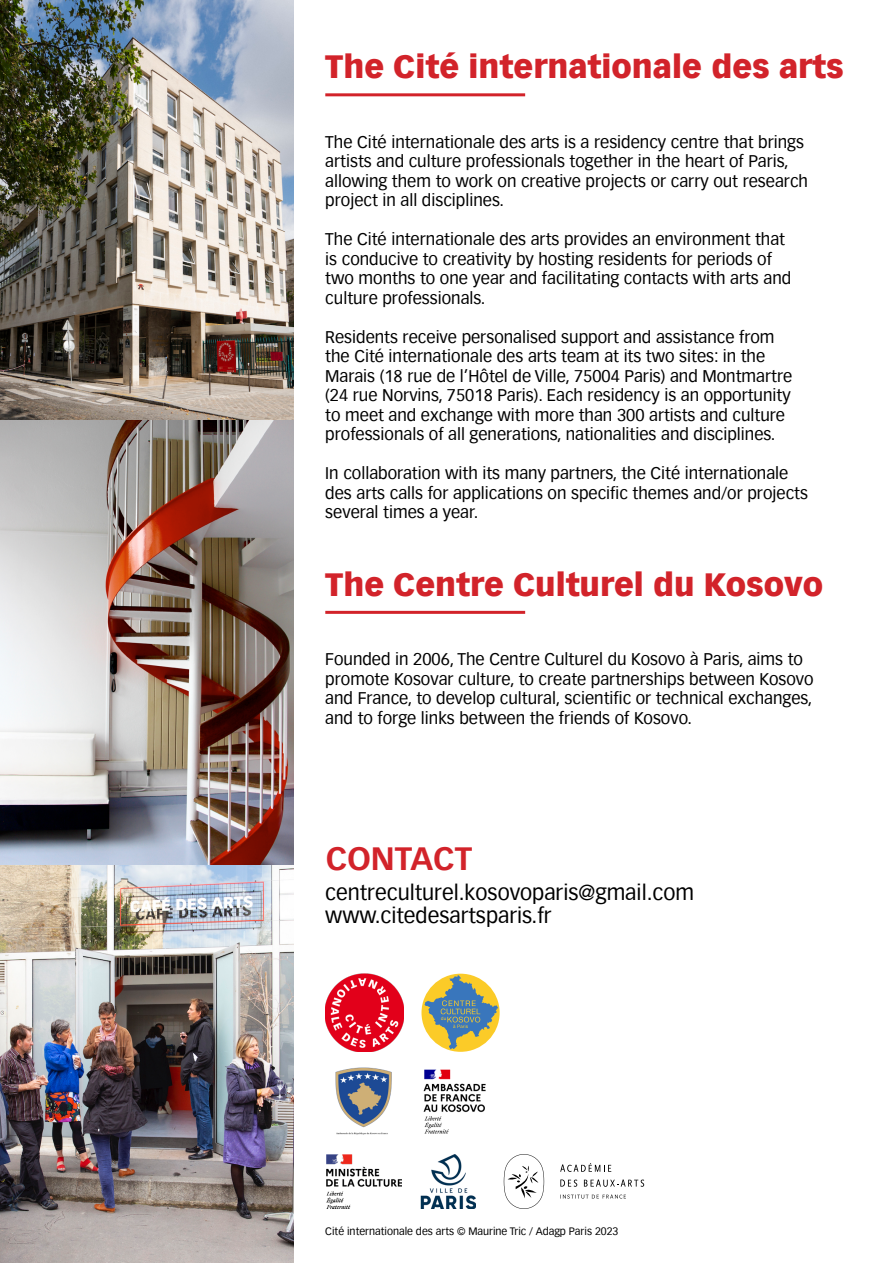
<style>
.page{position:relative;width:893px;height:1263px;background:#fff}
.page>*{position:absolute;margin:0;border:0;box-sizing:border-box;transform-origin:0 0}
.t1{font:900 31.5px "Vectora Com";color:#d2232a}
.t2{font:700 31.5px "Vectora Com";color:#d2232a}
.t3{font:21px/22.5px "Vectora Com";color:#000}
.t4{font:16.5px/19.5px "Vectora Com";color:#000}
.t5{font:10.5px "Vectora Com";color:#000}
</style>
<div class="page">
<hr style="left:325px;top:93px;width:200px;height:3px;background:#d2232a">
<img style="left:0;top:0;width:294px;height:1263px">
<hr style="left:325px;top:611px;width:200px;height:3px;background:#d2232a">
<img style="left:421px;top:1154px;width:55px;height:55px">
<svg style="left:560px;top:1163px;width:51px;height:9px"></svg>
<svg style="left:560px;top:1179px;width:17px;height:8px"></svg>
<svg style="left:584px;top:1179px;width:60px;height:8px"></svg>
<svg style="left:560px;top:1194px;width:66px;height:4px"></svg>
<svg style="left:504px;top:1154px;width:40px;height:55px"></svg>
<img style="left:326px;top:1154px;width:76px;height:54px">
<img style="left:325px;top:974px;width:79px;height:78px">
<svg style="left:421px;top:974px;width:79px;height:78px"></svg>
<svg style="left:424px;top:975px;width:74px;height:74px;background:#a8ae87"></svg>
<img style="left:335px;top:1067px;width:57px;height:68px">
<img style="left:423px;top:1069px;width:63px;height:65px">
<h1 class="t1" style="left:325px;top:48px;width:520px">The Cité internationale des arts</h1>
<p class="t4" style="left:325px;top:132px;width:484px">The Cité internationale des arts is a residency centre that brings artists and culture professionals together in the heart of Paris, allowing them to work on creative projects or carry out research project in all disciplines.</p>
<p class="t4" style="left:325px;top:230px;width:467px">The Cité internationale des arts provides an environment that is conducive to creativity by hosting residents for periods of two months to one year and facilitating contacts with arts and culture professionals.</p>
<p class="t4" style="left:325px;top:327px;width:468px">Residents receive personalised support and assistance from the Cité internationale des arts team at its two sites: in the Marais (18 rue de l’Hôtel de Ville, 75004 Paris) and Montmartre (24 rue Norvins, 75018 Paris). Each residency is an opportunity to meet and exchange with more than 300 artists and culture professionals of all generations, nationalities and disciplines.</p>
<p class="t4" style="left:325px;top:464px;width:484px">In collaboration with its many partners, the Cité internationale des arts calls for applications on specific themes and/or projects several times a year.</p>
<h1 class="t1" style="left:325px;top:565px;width:499px">The Centre Culturel du Kosovo</h1>
<p class="t4" style="left:325px;top:649px;width:490px">Founded in 2006, The Centre Culturel du Kosovo à Paris, aims to promote Kosovar culture, to create partnerships between Kosovo and France, to develop cultural, scientific or technical exchanges, and to forge links between the friends of Kosovo.</p>
<h1 class="t2" style="left:326px;top:839px;width:148px">CONTACT</h1>
<p class="t3" style="left:325px;top:882px;width:370px">centreculturel.kosovoparis@gmail.com www.citedesartsparis.fr</p>
<p class="t5" style="left:325px;top:1225px;width:295px">Cité internationale des arts © Maurine Tric / Adagp Paris 2023</p>
</div>
